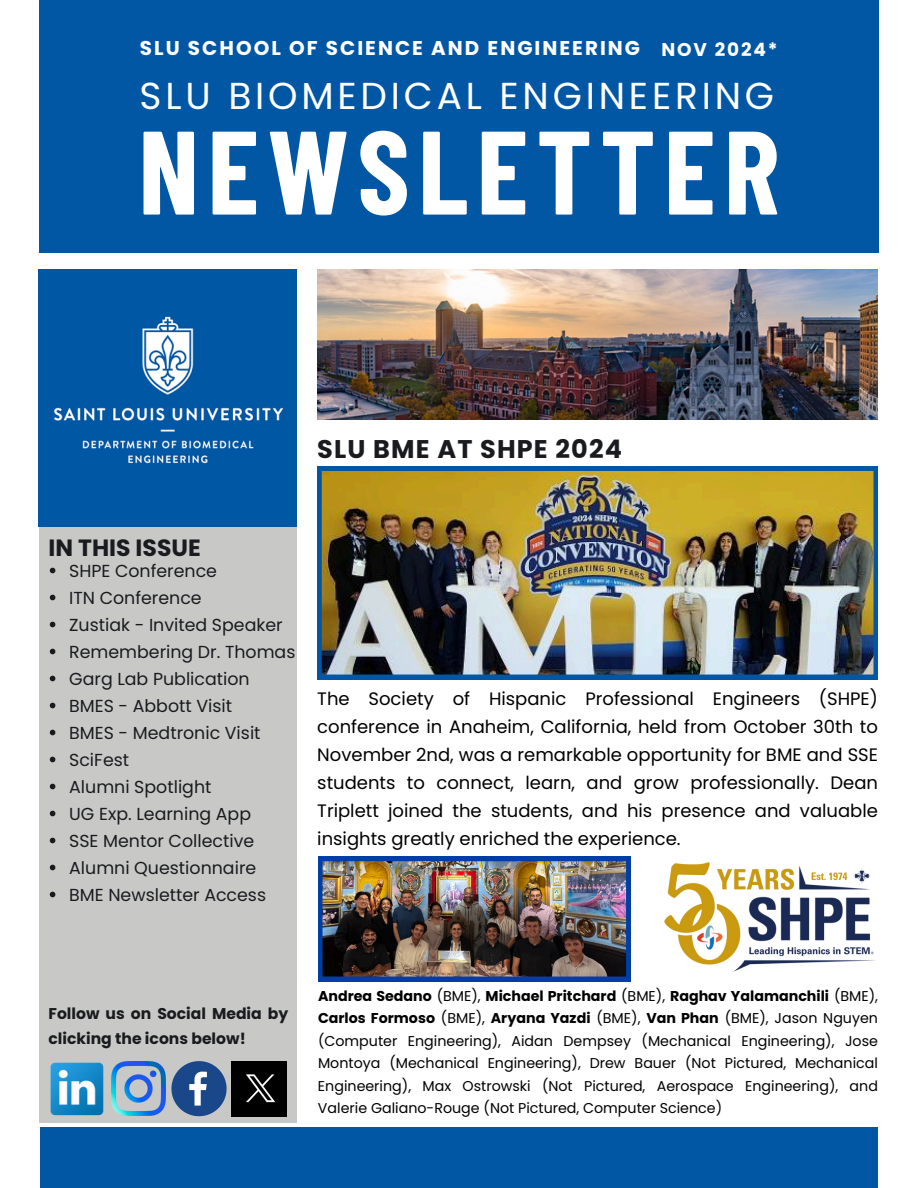
<style>
.page{position:relative;width:918px;height:1188px;background:#fff}
.page>*{position:absolute;margin:0;border:0;box-sizing:border-box;transform-origin:0 0}
.t1{font:700 118.5px "Barlow Condensed";letter-spacing:.07em;color:#fff}
.t2{font:37.5px "Poppins";letter-spacing:.1em;color:#fff}
.t3{font:700 25.5px "Poppins";letter-spacing:.045em;color:#1a1b1e}
.t4{font:700 23.55px "Poppins";color:#1a1b1e}
.t5{font:700 19.95px "Poppins";letter-spacing:.1em;color:#fff}
.t6{font:18px/28px "Poppins";color:#000;text-align:justify}
.t7{font:17.4px "Poppins";color:#1a1b1e}
.t8{font:700 15.6px/24.8px "Poppins";color:#1a1b1e}
.t9{font:14.25px/22.5px "Poppins";color:#000;text-align:justify}
.s1{font-size:18.45px}
.s2{font-weight:700}
</style>
<div class="page">
<div style="left:40px;top:1127px;width:838px;height:61px;background:#0157a4"></div>
<div style="left:39px;top:0;width:839px;height:252px;background:#0157a4"></div>
<img style="left:317px;top:270px;width:561px;height:150px">
<div style="left:39px;top:496px;width:258px;height:626px;background:#c8c9c7"></div>
<img style="left:39px;top:269px;width:258px;height:258px">
<img style="left:50px;top:1062px;width:54px;height:54px">
<svg style="left:171px;top:1061px;width:56px;height:55px"></svg>
<img style="left:112px;top:1062px;width:54px;height:54px">
<img style="left:232px;top:1061px;width:55px;height:55px">
<img style="left:318px;top:857px;width:313px;height:124px">
<img style="left:317px;top:466px;width:561px;height:213px">
<img style="left:664px;top:862px;width:212px;height:110px">
<svg style="left:50px;top:568px;width:5px;height:5px"></svg>
<svg style="left:50px;top:595px;width:5px;height:5px"></svg>
<svg style="left:50px;top:622px;width:5px;height:5px"></svg>
<svg style="left:50px;top:649px;width:5px;height:5px"></svg>
<svg style="left:50px;top:676px;width:5px;height:5px"></svg>
<svg style="left:50px;top:703px;width:5px;height:5px"></svg>
<svg style="left:50px;top:730px;width:5px;height:5px"></svg>
<svg style="left:50px;top:757px;width:5px;height:5px"></svg>
<svg style="left:50px;top:784px;width:5px;height:5px"></svg>
<svg style="left:50px;top:811px;width:5px;height:5px"></svg>
<svg style="left:50px;top:838px;width:5px;height:5px"></svg>
<svg style="left:50px;top:865px;width:5px;height:5px"></svg>
<svg style="left:50px;top:892px;width:5px;height:5px"></svg>
<h1 class="t5" style="left:140px;top:34px;width:639px">SLU SCHOOL OF SCIENCE AND ENGINEERING <span class="s1">NOV 2024*</span></h1>
<h1 class="t2" style="left:140px;top:70px;width:636px">SLU BIOMEDICAL ENGINEERING</h1>
<h1 class="t1" style="left:138px;top:96px;width:643px">NEWSLETTER</h1>
<h2 class="t3" style="left:317px;top:431px;width:306px">SLU BME AT SHPE 2024</h2>
<p class="t4" style="left:49px;top:531px;width:154px">IN THIS ISSUE</p>
<p class="t7" style="left:69px;top:558px;width:149px">SHPE Conference</p>
<p class="t7" style="left:69px;top:585px;width:134px">ITN Conference</p>
<p class="t7" style="left:69px;top:612px;width:215px">Zustiak - Invited Speaker</p>
<p class="t7" style="left:69px;top:639px;width:228px">Remembering Dr. Thomas</p>
<p class="t7" style="left:69px;top:666px;width:182px">Garg Lab Publication</p>
<p class="t7" style="left:69px;top:693px;width:164px">BMES - Abbott Visit</p>
<p class="t7" style="left:69px;top:720px;width:193px">BMES - Medtronic Visit</p>
<p class="t7" style="left:69px;top:747px;width:62px">SciFest</p>
<p class="t7" style="left:69px;top:774px;width:144px">Alumni Spotlight</p>
<p class="t7" style="left:69px;top:801px;width:183px">UG Exp. Learning App</p>
<p class="t7" style="left:69px;top:828px;width:187px">SSE Mentor Collective</p>
<p class="t7" style="left:69px;top:855px;width:189px">Alumni Questionnaire</p>
<p class="t7" style="left:69px;top:882px;width:198px">BME Newsletter Access</p>
<p class="t6" style="left:317px;top:684px;width:562px">The Society of Hispanic Professional Engineers (SHPE) conference in Anaheim, California, held from October 30th to November 2nd, was a remarkable opportunity for BME and SSE students to connect, learn, and grow professionally. Dean Triplett joined the students, and his presence and valuable insights greatly enriched the experience.</p>
<p class="t8" style="left:49px;top:1001px;width:241px">Follow us on Social Media by clicking the icons below!</p>
<p class="t9" style="left:318px;top:984px;width:562px"><span class="s2">Andrea Sedano</span> (BME), <span class="s2">Michael Pritchard</span> (BME), <span class="s2">Raghav Yalamanchili</span> (BME), <span class="s2">Carlos Formoso</span> (BME), <span class="s2">Aryana Yazdi</span> (BME), <span class="s2">Van Phan</span> (BME), Jason Nguyen (Computer Engineering), Aidan Dempsey (Mechanical Engineering), Jose Montoya (Mechanical Engineering), Drew Bauer (Not Pictured, Mechanical Engineering), Max Ostrowski (Not Pictured, Aerospace Engineering), and Valerie Galiano-Rouge (Not Pictured, Computer Science)</p>
</div>
